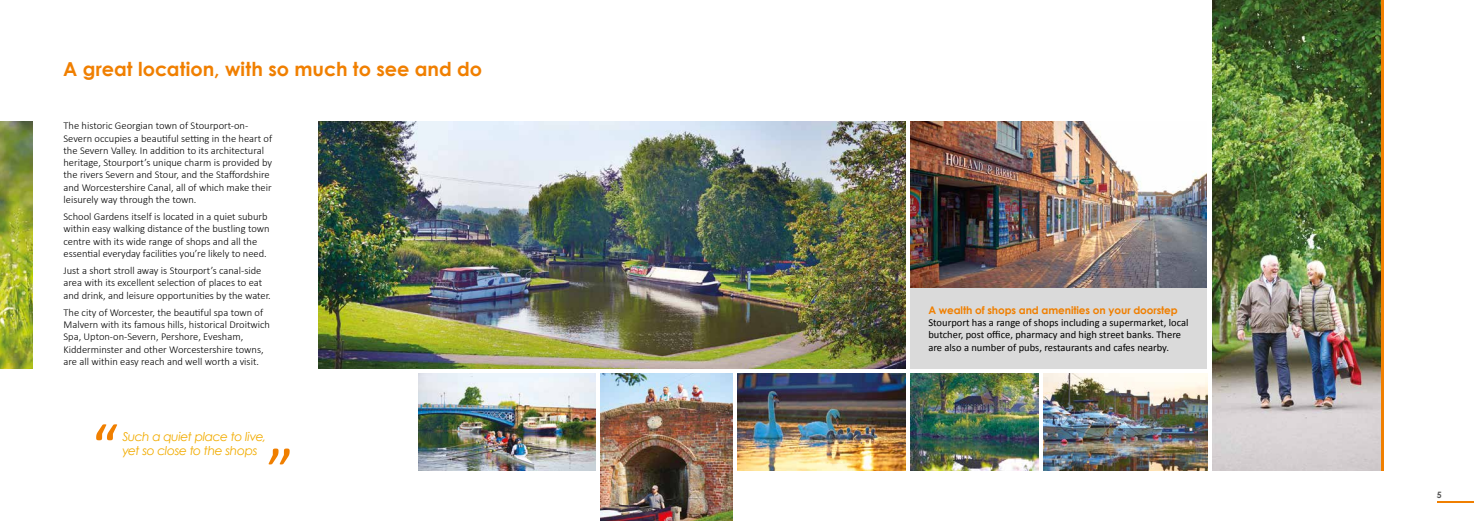
<style>
.page{position:relative;width:1474px;height:521px;background:#fff}
.page>*{position:absolute;margin:0;border:0;box-sizing:border-box;transform-origin:0 0}
.t1{font:63.52px "Calibri";color:#f07f00}
.t2{font:700 19.25px "Century Gothic";color:#f07f00}
.t3{font:italic 12.25px/14.2px "Century Gothic";letter-spacing:-.03em;color:#f2ac00}
.t4{font:300 10.5px/12.2px "Calibri";color:#000}
.t5{font:10.5px/12.2px "Calibri";color:#000}
.t6{font:700 10.5px "Century Gothic";letter-spacing:-.01em;color:#f07f00}
.t7{font:700 8.75px "Century Gothic";color:#575756}
</style>
<div class="page">
<hr style="left:1436px;top:501px;width:37px;height:1px;background:#f07f00">
<img style="left:0;top:122px;width:32px;height:246px">
<img style="left:318px;top:122px;width:587px;height:246px">
<img style="left:910px;top:122px;width:296px;height:166px">
<div style="left:910px;top:288px;width:296px;height:80px;background:#dadada"></div>
<img style="left:910px;top:373px;width:129px;height:97px">
<img style="left:419px;top:373px;width:176px;height:97px">
<img style="left:1043px;top:373px;width:164px;height:97px">
<img style="left:600px;top:373px;width:132px;height:148px">
<img style="left:737px;top:373px;width:168px;height:97px">
<img style="left:1212px;top:0;width:168px;height:470px">
<hr style="left:1380px;top:0;width:3px;height:470px;background:#f07f00">
<h2 class="t2" style="left:63px;top:57px;width:420px">A great location, with so much to see and do</h2>
<p class="t4" style="left:63px;top:119px;width:210px">The historic Georgian town of Stourport-on-Severn occupies a beautiful setting in the heart of the Severn Valley. In addition to its architectural heritage, Stourport’s unique charm is provided by the rivers Severn and Stour, and the Staffordshire and Worcestershire Canal, all of which make their leisurely way through the town.</p>
<p class="t4" style="left:63px;top:210px;width:208px">School Gardens itself is located in a quiet suburb within easy walking distance of the bustling town centre with its wide range of shops and all the essential everyday facilities you’re likely to need.</p>
<p class="t4" style="left:63px;top:264px;width:209px">Just a short stroll away is Stourport’s canal-side area with its excellent selection of places to eat and drink, and leisure opportunities by the water.</p>
<p class="t4" style="left:63px;top:306px;width:208px">The city of Worcester, the beautiful spa town of Malvern with its famous hills, historical Droitwich Spa, Upton-on-Severn, Pershore, Evesham, Kidderminster and other Worcestershire towns, are all within easy reach and well worth a visit.</p>
<p class="t6" style="left:928px;top:303px;width:251px">A wealth of shops and amenities on your doorstep</p>
<p class="t5" style="left:928px;top:317px;width:262px">Stourport has a range of shops including a supermarket, local butcher, post office, pharmacy and high street banks. There are also a number of pubs, restaurants and cafes nearby.</p>
<h1 class="t1" style="left:92px;top:406px;width:28px">‘‘</h1>
<p class="t3" style="left:122px;top:429px;width:145px">Such a quiet place to live, yet so close to the shops</p>
<h1 class="t1" style="left:267px;top:431px;width:28px">”</h1>
<p class="t7" style="left:1436px;top:489px;width:6px">5</p>
</div>
